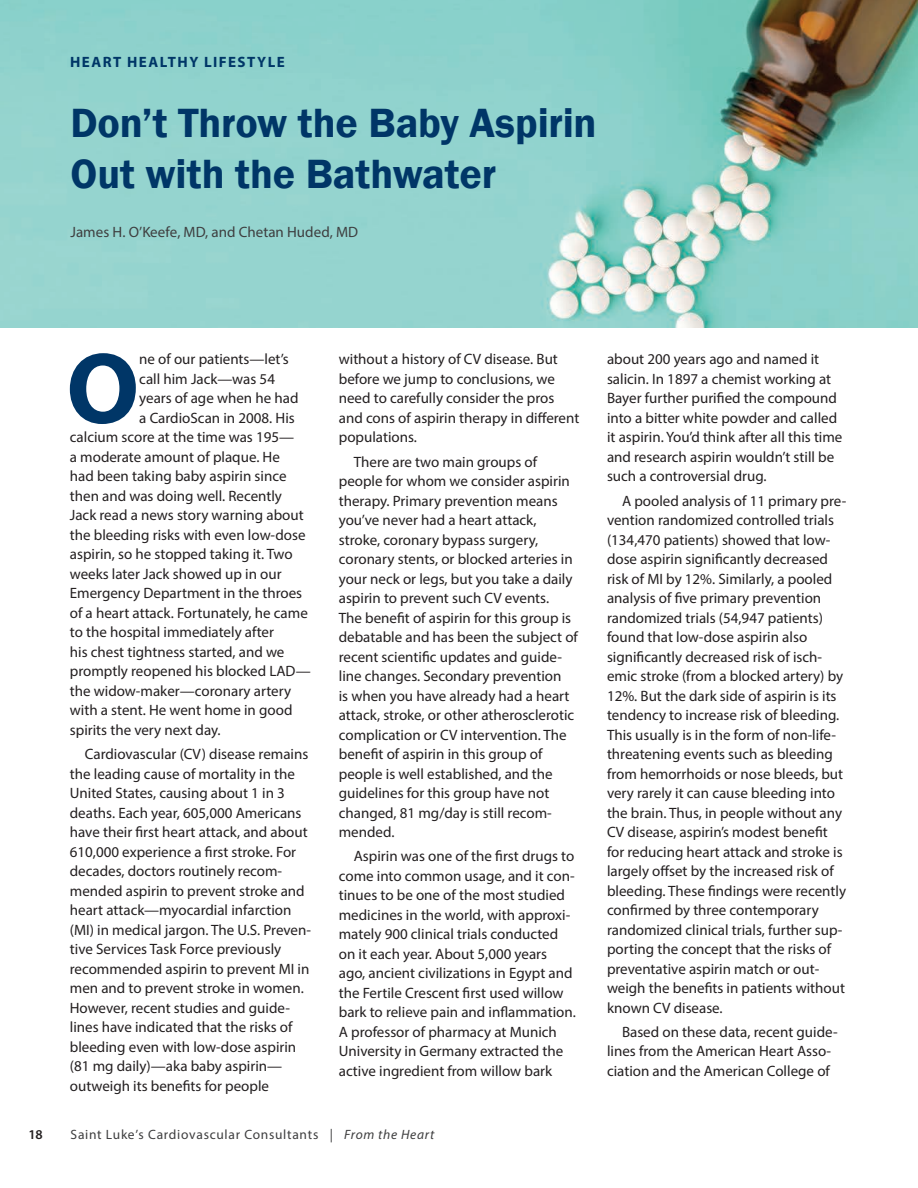
<style>
.page{position:relative;width:918px;height:1188px;background:#fff}
.page>*{position:absolute;margin:0;border:0;box-sizing:border-box;transform-origin:0 0}
.t1{font:700 101.85px "Myriad Pro";color:#003667}
.t2{font:600 42px/51px "Franklin Gothic";letter-spacing:-.005em;color:#003667}
.t3{font:15px/19.5px "Myriad Pro";color:#231f20}
.t4{font:15px "Myriad Pro";color:#3e3e3f}
.t5{font:700 15px "Myriad Pro";letter-spacing:.1em;color:#003667}
.t6{font:13.5px "Myriad Pro";letter-spacing:.05em;color:#3e3e3f}
.t7{font:600 13.5px "Myriad Pro";color:#231f20}
.s1{font-style:italic}
</style>
<div class="page">
<img style="left:0;top:0;width:918px;height:328px">
<p class="t5" style="left:70px;top:53px;width:216px">HEART HEALTHY LIFESTYLE</p>
<h2 class="t2" style="left:71px;top:98px;width:527px">Don’t Throw the Baby Aspirin<br>Out with the Bathwater</h2>
<p class="t4" style="left:71px;top:223px;width:289px">James H. O’Keefe, MD, and Chetan Huded, MD</p>
<h1 class="t1" style="left:66px;top:322px;width:74px">O</h1>
<p class="t3" style="left:139px;top:349px;width:151px">ne of our patients—let’s</p>
<p class="t3" style="left:139px;top:369px;width:137px">call him Jack—was 54</p>
<p class="t3" style="left:139px;top:388px;width:161px">years of age when he had</p>
<p class="t3" style="left:139px;top:408px;width:157px">a CardioScan in 2008. His</p>
<p class="t3" style="left:70px;top:427px;width:226px">calcium score at the time was 195—</p>
<p class="t3" style="left:70px;top:447px;width:212px">a moderate amount of plaque. He</p>
<p class="t3" style="left:70px;top:466px;width:218px">had been taking baby aspirin since</p>
<p class="t3" style="left:70px;top:486px;width:214px">then and was doing well. Recently</p>
<p class="t3" style="left:70px;top:505px;width:235px">Jack read a news story warning about</p>
<p class="t3" style="left:70px;top:525px;width:237px">the bleeding risks with even low-dose</p>
<p class="t3" style="left:70px;top:544px;width:224px">aspirin, so he stopped taking it. Two</p>
<p class="t3" style="left:70px;top:564px;width:213px">weeks later Jack showed up in our</p>
<p class="t3" style="left:70px;top:583px;width:234px">Emergency Department in the throes</p>
<p class="t3" style="left:70px;top:603px;width:240px">of a heart attack. Fortunately, he came</p>
<p class="t3" style="left:70px;top:622px;width:206px">to the hospital immediately after</p>
<p class="t3" style="left:70px;top:642px;width:216px">his chest tightness started, and we</p>
<p class="t3" style="left:70px;top:661px;width:242px">promptly reopened his blocked LAD—</p>
<p class="t3" style="left:70px;top:681px;width:223px">the widow-maker—coronary artery</p>
<p class="t3" style="left:70px;top:700px;width:224px">with a stent. He went home in good</p>
<p class="t3" style="left:70px;top:720px;width:152px">spirits the very next day.</p>
<p class="t3" style="left:70px;top:744px;width:243px;text-indent:15px">Cardiovascular (CV) disease remains the leading cause of mortality in the United States, causing about 1 in 3 deaths. Each year, 605,000 Americans have their first heart attack, and about 610,000 experience a first stroke. For decades, doctors routinely recom&shy;mended aspirin to prevent stroke and heart attack—myocardial infarction (MI) in medical jargon. The U.S. Preven&shy;tive Services Task Force previously recommended aspirin to prevent MI in men and to prevent stroke in women.<br>However, recent studies and guide&shy;lines have indicated that the risks of bleeding even with low-dose aspirin (81 mg daily)—aka baby aspirin— outweigh its benefits for people</p>
<p class="t3" style="left:339px;top:349px;width:242px">without a history of CV disease. But before we jump to conclusions, we need to carefully consider the pros and cons of aspirin therapy in different populations.</p>
<p class="t3" style="left:339px;top:452px;width:241px;text-indent:15px">There are two main groups of people for whom we consider aspirin therapy. Primary prevention means you’ve never had a heart attack, stroke, coronary bypass surgery, coronary stents, or blocked arteries in your neck or legs, but you take a daily aspirin to prevent such CV events.<br>The benefit of aspirin for this group is debatable and has been the subject of recent scientific updates and guide&shy;line changes. Secondary prevention<br>is when you have already had a heart attack, stroke, or other atherosclerotic complication or CV intervention. The benefit of aspirin in this group of people is well established, and the guidelines for this group have not changed, 81 mg/day is still recom&shy;mended.</p>
<p class="t3" style="left:339px;top:846px;width:239px;text-indent:15px">Aspirin was one of the first drugs to come into common usage, and it con&shy;tinues to be one of the most studied medicines in the world, with approxi&shy;mately 900 clinical trials conducted on it each year. About 5,000 years ago, ancient civilizations in Egypt and the Fertile Crescent first used willow bark to relieve pain and inflammation.<br>A professor of pharmacy at Munich University in Germany extracted the active ingredient from willow bark</p>
<p class="t7" style="left:28px;top:1126px;width:16px">18</p>
<p class="t6" style="left:71px;top:1127px;width:365px">Saint Luke’s Cardiovascular Consultants | <span class="s1">From the Heart</span></p>
<p class="t3" style="left:607px;top:349px;width:237px">about 200 years ago and named it salicin. In 1897 a chemist working at Bayer further purified the compound into a bitter white powder and called it aspirin. You’d think after all this time and research aspirin wouldn’t still be such a controversial drug.</p>
<p class="t3" style="left:607px;top:491px;width:241px;text-indent:15px">A pooled analysis of 11 primary pre&shy;vention randomized controlled trials (134,470 patients) showed that low&shy;dose aspirin significantly decreased risk of MI by 12%. Similarly, a pooled analysis of five primary prevention randomized trials (54,947 patients) found that low-dose aspirin also significantly decreased risk of isch&shy;emic stroke (from a blocked artery) by 12%. But the dark side of aspirin is its tendency to increase risk of bleeding.<br>This usually is in the form of non-life&shy;threatening events such as bleeding from hemorrhoids or nose bleeds, but very rarely it can cause bleeding into the brain. Thus, in people without any CV disease, aspirin’s modest benefit for reducing heart attack and stroke is largely offset by the increased risk of bleeding. These findings were recently confirmed by three contemporary randomized clinical trials, further sup&shy;porting the concept that the risks of preventative aspirin match or out&shy;weigh the benefits in patients without known CV disease.</p>
<p class="t3" style="left:607px;top:1022px;width:232px;text-indent:15px">Based on these data, recent guide&shy;lines from the American Heart Asso&shy;ciation and the American College of</p>
</div>
